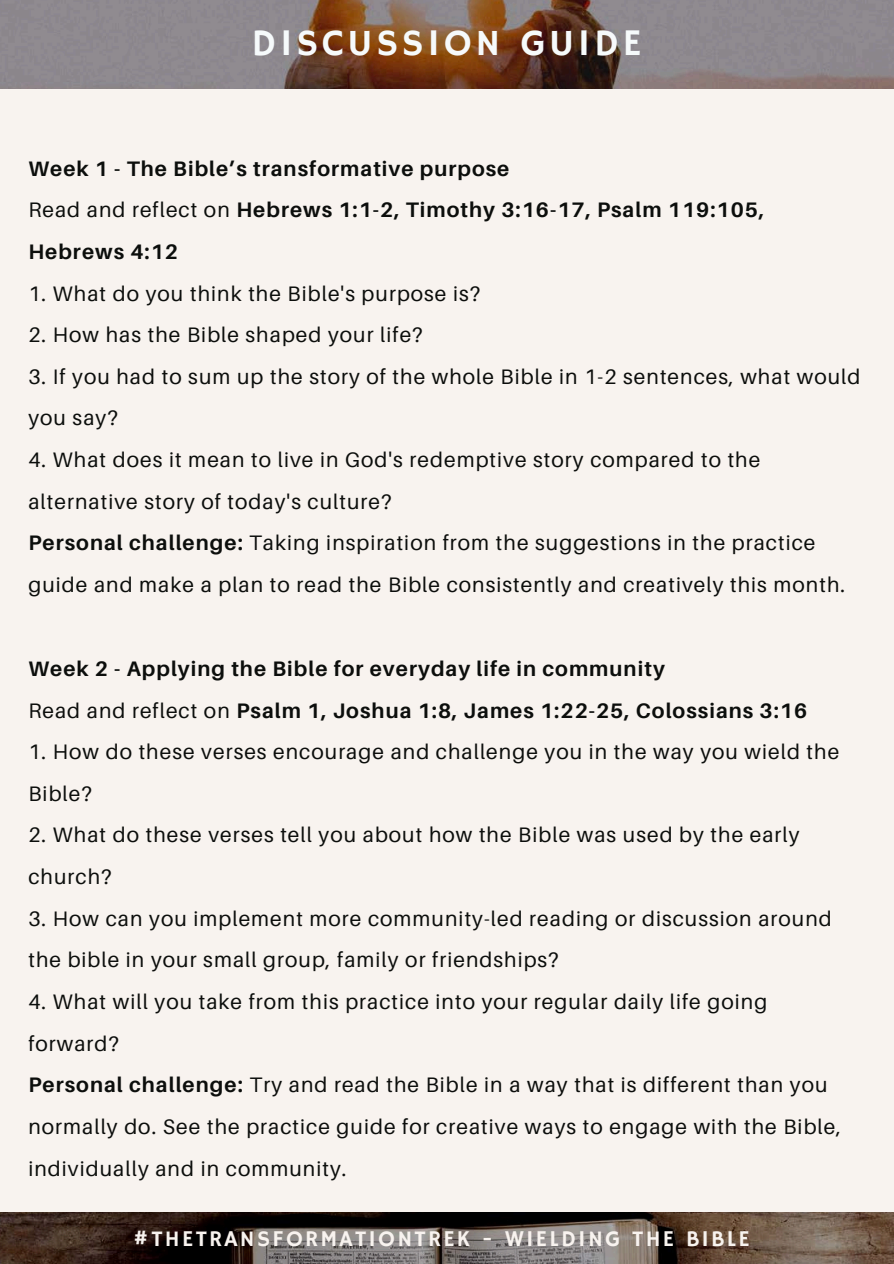
<style>
.page{position:relative;width:894px;height:1264px;background:#fff}
.page>*{position:absolute;margin:0;border:0;box-sizing:border-box;transform-origin:0 0}
.t1{font:37.5px "Hammersmith One";letter-spacing:.1em;color:#f6fafb}
.t2{font:22.5px "Hammersmith One";letter-spacing:.1em;color:#f8f3ef}
.t3{font:21px/41.7px "Aileron";letter-spacing:.05em;color:#0c0e0c}
.t4{font:700 21px/41.7px "Aileron";letter-spacing:.05em;color:#0c0e0c}
.t5{font:19.65px "Hammersmith One";letter-spacing:.1em;color:#f8f3ef}
.s1{font-weight:400}
.s2{font-weight:700}
</style>
<div class="page">
<div style="left:0;top:0;width:893px;height:1263px;background:#f8f3ef"></div>
<img style="left:0;top:0;width:893px;height:89px">
<img style="left:0;top:1212px;width:893px;height:51px">
<h1 class="t1" style="left:251px;top:21px;width:391px">DISCUSSION GUIDE</h1>
<h3 class="t4" style="left:28px;top:147px;width:737px">Week 1 - The Bible’s transformative purpose<br><span class="s1">Read and reflect on</span> Hebrews 1:1-2, Timothy 3:16-17, Psalm 119:105,<br>Hebrews 4:12</h3>
<h3 class="t3" style="left:28px;top:272px;width:453px">1. What do you think the Bible's purpose is?</h3>
<h3 class="t3" style="left:28px;top:313px;width:396px">2. How has the Bible shaped your life?</h3>
<h3 class="t3" style="left:28px;top:355px;width:833px">3. If you had to sum up the story of the whole Bible in 1-2 sentences, what would you say?</h3>
<h3 class="t3" style="left:28px;top:438px;width:818px">4. What does it mean to live in God's redemptive story compared to the alternative story of today's culture?<br><span class="s2">Personal challenge:</span> Taking inspiration from the suggestions in the practice guide and make a plan to read the Bible consistently and creatively this month.</h3>
<h3 class="t4" style="left:28px;top:647px;width:780px">Week 2 - Applying the Bible for everyday life in community<br><span class="s1">Read and reflect on</span> Psalm 1, Joshua 1:8, James 1:22-25, Colossians 3:16</h3>
<h3 class="t3" style="left:28px;top:730px;width:812px">1. How do these verses encourage and challenge you in the way you wield the<br>Bible?</h3>
<h3 class="t3" style="left:28px;top:813px;width:772px">2. What do these verses tell you about how the Bible was used by the early church?</h3>
<h3 class="t3" style="left:28px;top:897px;width:804px">3. How can you implement more community-led reading or discussion around the bible in your small group, family or friendships?</h3>
<h3 class="t3" style="left:28px;top:980px;width:813px">4. What will you take from this practice into your regular daily life going forward?<br><span class="s2">Personal challenge:</span> Try and read the Bible in a way that is different than you normally do. See the practice guide for creative ways to engage with the Bible, individually and in community.</h3>
<h2 class="t2" style="left:119px;top:1226px;width:681px">#THETRANSFORMATIONTREK - TRANSFORMATIVE PRAYER</h2>
<p class="t2" style="left:132px;top:1226px;width:618px">#THETRANSFORMATIONTREK - WIELDING THE BIBLE</p>
<h2 class="t5" style="left:103px;top:1227px;width:692px">#THETRANSFORMATIONTREK - SEEKING STILLNESS (SLOW DOWN)</h2>
</div>
